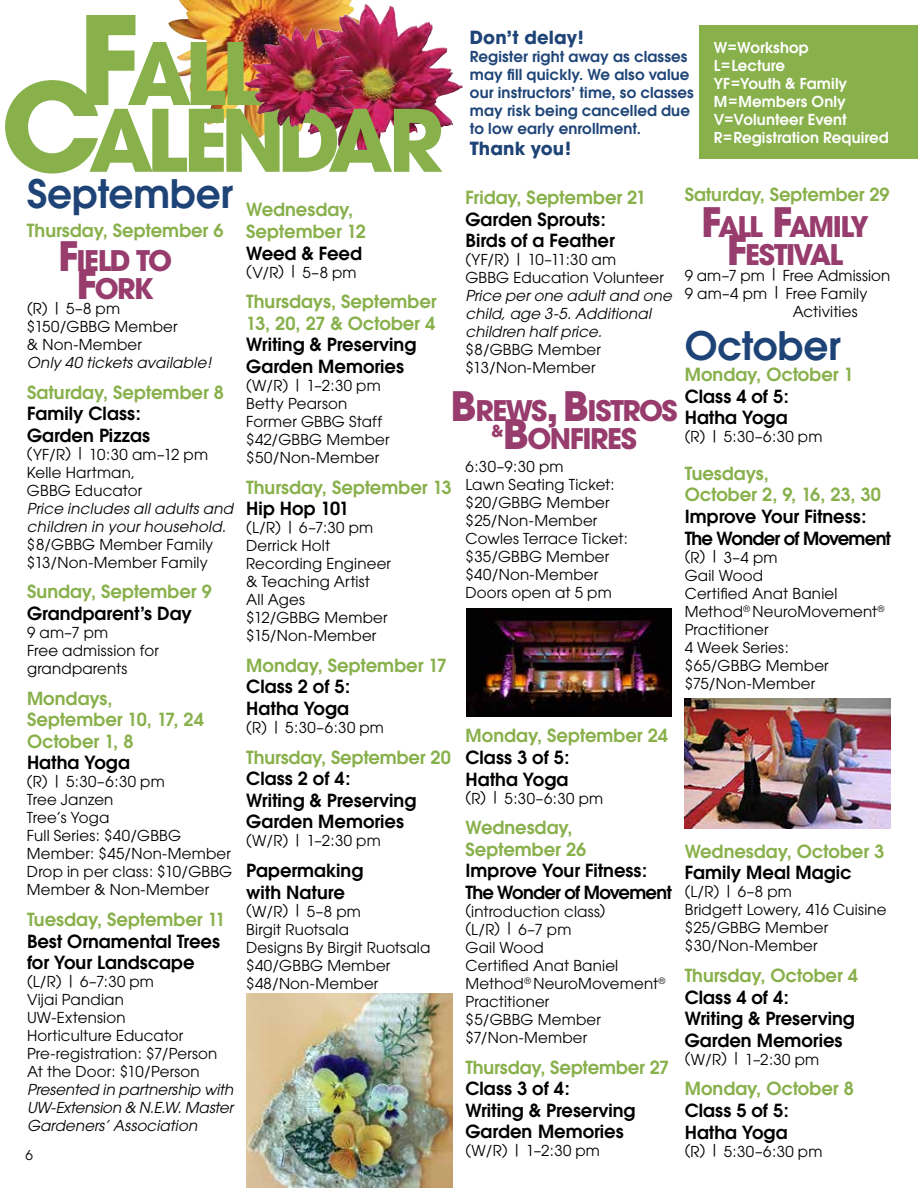
<style>
.page{position:relative;width:918px;height:1188px;background:#fff}
.page>*{position:absolute;margin:0;border:0;box-sizing:border-box;transform-origin:0 0}
.t1{font:700 85.2px/66.8px "Avant Garde";letter-spacing:-.085em;color:#88b04b}
.t2{font:600 39px "Avant Garde";letter-spacing:-.005em;color:#1e4477}
.t3{font:700 28.2px "Avant Garde";letter-spacing:-.05em;color:#973c6c}
.t4{font:600 18px/21.6px "Avant Garde";color:#88b04b}
.t5{font:600 18px/21.6px "Avant Garde";color:#000}
.t6{font:600 18px/21.6px "Avant Garde";letter-spacing:-.03em;color:#000}
.t7{font:700 18px "Avant Garde";letter-spacing:.005em;color:#1e4477}
.t8{font:700 16.5px "Avant Garde";color:#973c6c}
.t9{font:15px/18px "Avant Garde";letter-spacing:.01em;color:#000}
.t10{font:italic 15px/18px "Avant Garde";letter-spacing:.01em;color:#000}
.t11{font:600 15px/18px "Avant Garde";letter-spacing:.005em;color:#1e4477}
.t12{font:600 15px/18px "Avant Garde";letter-spacing:.005em;color:#fff}
.t13{font:13.5px "Avant Garde";color:#000}
.s1{font-size:121.65px}
.s2{font-size:40.35px}
</style>
<div class="page">
<img style="left:168px;top:0;width:184px;height:142px">
<img style="left:246px;top:994px;width:207px;height:194px">
<img style="left:287px;top:4px;width:123px;height:150px">
<img style="left:244px;top:27px;width:81px;height:100px">
<img style="left:685px;top:699px;width:206px;height:129px">
<div style="left:700px;top:26px;width:218px;height:133px;background:#88b04b"></div>
<img style="left:467px;top:608px;width:205px;height:109px">
<h1 class="t1" style="left:1px;top:40px;width:445px;text-indent:78px"><span class="s1">F</span>ALL<br><span class="s1">C</span>ALENDAR</h1>
<p class="t7" style="left:470px;top:26px;width:115px">Don’t delay!</p>
<p class="t11" style="left:470px;top:47px;width:225px">Register right away as classes may fill quickly. We also value our instructors’ time, so classes may risk being cancelled due to low early enrollment.</p>
<p class="t7" style="left:470px;top:137px;width:103px">Thank you!</p>
<p class="t12" style="left:714px;top:38px;width:177px">W=Workshop<br>L=Lecture<br>YF=Youth &amp; Family<br>M=Members Only<br>V=Volunteer Event<br>R=Registration Required</p>
<h2 class="t2" style="left:27px;top:169px;width:207px">September</h2>
<p class="t4" style="left:27px;top:219px;width:198px">Thursday, September 6</p>
<p class="t4" style="left:685px;top:184px;width:206px">Saturday, September 29</p>
<p class="t4" style="left:465px;top:186px;width:182px">Friday, September 21</p>
<p class="t5" style="left:465px;top:208px;width:151px">Garden Sprouts:<br>Birds of a Feather</p>
<p class="t9" style="left:465px;top:251px;width:200px">(YF/R) | 10–11:30 am<br>GBBG Education Volunteer</p>
<p class="t10" style="left:465px;top:287px;width:208px">Price per one adult and one child, age 3-5. Additional children half price.</p>
<p class="t9" style="left:465px;top:341px;width:137px">$8/GBBG Member $13/Non-Member</p>
<p class="t4" style="left:246px;top:199px;width:121px">Wednesday,<br>September 12</p>
<p class="t5" style="left:246px;top:242px;width:117px">Weed &amp; Feed</p>
<p class="t9" style="left:246px;top:263px;width:112px">(V/R) | 5–8 pm</p>
<p class="t4" style="left:246px;top:291px;width:192px">Thursdays, September<br>13, 20, 27 &amp; October 4</p>
<p class="t5" style="left:246px;top:334px;width:172px">Writing &amp; Preserving<br>Garden Memories</p>
<p class="t9" style="left:246px;top:377px;width:145px">(W/R) | 1–2:30 pm<br>Betty Pearson<br>Former GBBG Staff $42/GBBG Member $50/Non-Member</p>
<p class="t4" style="left:246px;top:476px;width:207px">Thursday, September 13</p>
<p class="t5" style="left:246px;top:498px;width:104px">Hip Hop 101</p>
<p class="t9" style="left:246px;top:519px;width:146px">(L/R) | 6–7:30 pm<br>Derrick Holt<br>Recording Engineer &amp; Teaching Artist<br>All Ages<br>$12/GBBG Member $15/Non-Member</p>
<p class="t4" style="left:246px;top:654px;width:202px">Monday, September 17</p>
<p class="t5" style="left:246px;top:676px;width:106px">Class 2 of 5:<br>Hatha Yoga</p>
<p class="t9" style="left:246px;top:719px;width:139px">(R) | 5:30–6:30 pm</p>
<p class="t4" style="left:246px;top:746px;width:206px">Thursday, September 20</p>
<p class="t5" style="left:246px;top:768px;width:172px">Class 2 of 4:<br>Writing &amp; Preserving<br>Garden Memories</p>
<p class="t9" style="left:246px;top:832px;width:136px">(W/R) | 1–2:30 pm</p>
<p class="t5" style="left:246px;top:859px;width:118px">Papermaking with Nature</p>
<p class="t9" style="left:246px;top:902px;width:186px">(W/R) | 5–8 pm<br>Birgit Ruotsala<br>Designs By Birgit Ruotsala $40/GBBG Member $48/Non-Member</p>
<h3 class="t3" style="left:701px;top:208px;width:154px"><span class="s2">F</span>ALL <span class="s2">F</span>AMILY</h3>
<h3 class="t3" style="left:58px;top:243px;width:115px"><span class="s2">F</span>IELD TO</h3>
<h3 class="t3" style="left:727px;top:236px;width:116px"><span class="s2">F</span>ESTIVAL</h3>
<h3 class="t3" style="left:76px;top:271px;width:79px"><span class="s2">F</span>ORK</h3>
<p class="t9" style="left:685px;top:266px;width:207px">9 am–7 pm | Free Admission</p>
<p class="t9" style="left:685px;top:284px;width:184px">9 am–4 pm | Free Family</p>
<p class="t9" style="left:793px;top:302px;width:66px">Activities</p>
<h2 class="t2" style="left:685px;top:320px;width:157px">October</h2>
<p class="t4" style="left:685px;top:363px;width:171px">Monday, October 1</p>
<p class="t5" style="left:685px;top:385px;width:106px">Class 4 of 5:<br>Hatha Yoga</p>
<p class="t9" style="left:685px;top:428px;width:139px">(R) | 5:30–6:30 pm</p>
<p class="t4" style="left:685px;top:462px;width:198px">Tuesdays,<br>October 2, 9, 16, 23, 30</p>
<p class="t6" style="left:685px;top:505px;width:208px">Improve Your Fitness:<br>The Wonder of Movement</p>
<p class="t9" style="left:685px;top:548px;width:201px">(R) | 3–4 pm<br>Gail Wood<br>Certified Anat Baniel<br>Method<sup>®</sup> NeuroMovement<sup>®<br></sup>Practitioner<br>4 Week Series:<br>$65/GBBG Member $75/Non-Member</p>
<p class="t9" style="left:27px;top:300px;width:152px">(R) | 5–8 pm $150/GBBG Member &amp; Non-Member</p>
<p class="t10" style="left:27px;top:354px;width:186px">Only 40 tickets available!</p>
<p class="t4" style="left:27px;top:381px;width:198px">Saturday, September 8</p>
<p class="t5" style="left:27px;top:403px;width:125px">Family Class:<br>Garden Pizzas</p>
<p class="t9" style="left:27px;top:445px;width:183px">(YF/R) | 10:30 am–12 pm<br>Kelle Hartman,<br>GBBG Educator</p>
<p class="t10" style="left:27px;top:499px;width:208px">Price includes all adults and children in your household.</p>
<p class="t9" style="left:27px;top:535px;width:188px">$8/GBBG Member Family $13/Non-Member Family</p>
<p class="t4" style="left:27px;top:581px;width:186px">Sunday, September 9</p>
<p class="t5" style="left:27px;top:602px;width:167px">Grandparent’s Day</p>
<p class="t9" style="left:27px;top:624px;width:133px">9 am–7 pm<br>Free admission for grandparents</p>
<p class="t4" style="left:27px;top:687px;width:178px">Mondays,<br>September 10, 17, 24<br>October 1, 8</p>
<p class="t5" style="left:27px;top:752px;width:104px">Hatha Yoga</p>
<p class="t9" style="left:27px;top:773px;width:207px">(R) | 5:30–6:30 pm<br>Tree Janzen<br>Tree’s Yoga<br>Full Series: $40/GBBG<br>Member: $45/Non-Member<br>Drop in per class: $10/GBBG<br>Member &amp; Non-Member</p>
<p class="t4" style="left:27px;top:908px;width:200px">Tuesday, September 11</p>
<p class="t5" style="left:27px;top:930px;width:195px">Best Ornamental Trees for Your Landscape</p>
<p class="t9" style="left:27px;top:973px;width:192px">(L/R) | 6–7:30 pm<br>Vijai Pandian<br>UW-Extension<br>Horticulture Educator<br>Pre-registration: $7/Person<br>At the Door: $10/Person</p>
<p class="t10" style="left:27px;top:1081px;width:208px;text-align:justify">Presented in partnership with UW-Extension &amp; N.E.W. Master Gardeners’ Association</p>
<h3 class="t3" style="left:451px;top:392px;width:228px"><span class="s2">B</span>REWS<span class="s2">,B</span>ISTROS</h3>
<p class="t8" style="left:491px;top:421px;width:14px">&amp;</p>
<h3 class="t3" style="left:503px;top:421px;width:136px"><span class="s2">B</span>ONFIRES</h3>
<p class="t9" style="left:465px;top:458px;width:164px">6:30–9:30 pm<br>Lawn Seating Ticket: $20/GBBG Member $25/Non-Member<br>Cowles Terrace Ticket: $35/GBBG Member $40/Non-Member<br>Doors open at 5 pm</p>
<p class="t4" style="left:465px;top:725px;width:204px">Monday, September 24</p>
<p class="t5" style="left:465px;top:746px;width:106px">Class 3 of 5:<br>Hatha Yoga</p>
<p class="t9" style="left:465px;top:789px;width:139px">(R) | 5:30–6:30 pm</p>
<p class="t4" style="left:465px;top:816px;width:122px">Wednesday,<br>September 26</p>
<p class="t6" style="left:465px;top:860px;width:208px">Improve Your Fitness:<br>The Wonder of Movement</p>
<p class="t9" style="left:465px;top:902px;width:201px">(introduction class)<br>(L/R) | 6–7 pm<br>Gail Wood<br>Certified Anat Baniel<br>Method<sup>®</sup> NeuroMovement<sup>®<br></sup>Practitioner<br>$5/GBBG Member $7/Non-Member</p>
<p class="t4" style="left:465px;top:1056px;width:205px">Thursday, September 27</p>
<p class="t5" style="left:465px;top:1077px;width:172px">Class 3 of 4:<br>Writing &amp; Preserving<br>Garden Memories</p>
<p class="t9" style="left:465px;top:1142px;width:136px">(W/R) | 1–2:30 pm</p>
<p class="t4" style="left:685px;top:840px;width:201px">Wednesday, October 3</p>
<p class="t5" style="left:685px;top:862px;width:168px">Family Meal Magic</p>
<p class="t9" style="left:685px;top:883px;width:203px">(L/R) | 6–8 pm<br>Bridgett Lowery, 416 Cuisine $25/GBBG Member $30/Non-Member</p>
<p class="t4" style="left:685px;top:964px;width:175px">Thursday, October 4</p>
<p class="t5" style="left:685px;top:986px;width:172px">Class 4 of 4:<br>Writing &amp; Preserving<br>Garden Memories</p>
<p class="t9" style="left:685px;top:1050px;width:136px">(W/R) | 1–2:30 pm</p>
<p class="t4" style="left:685px;top:1078px;width:171px">Monday, October 8</p>
<p class="t5" style="left:685px;top:1099px;width:106px">Class 5 of 5:<br>Hatha Yoga</p>
<p class="t9" style="left:685px;top:1142px;width:139px">(R) | 5:30–6:30 pm</p>
<p class="t13" style="left:26px;top:1147px;width:9px">6</p>
</div>
